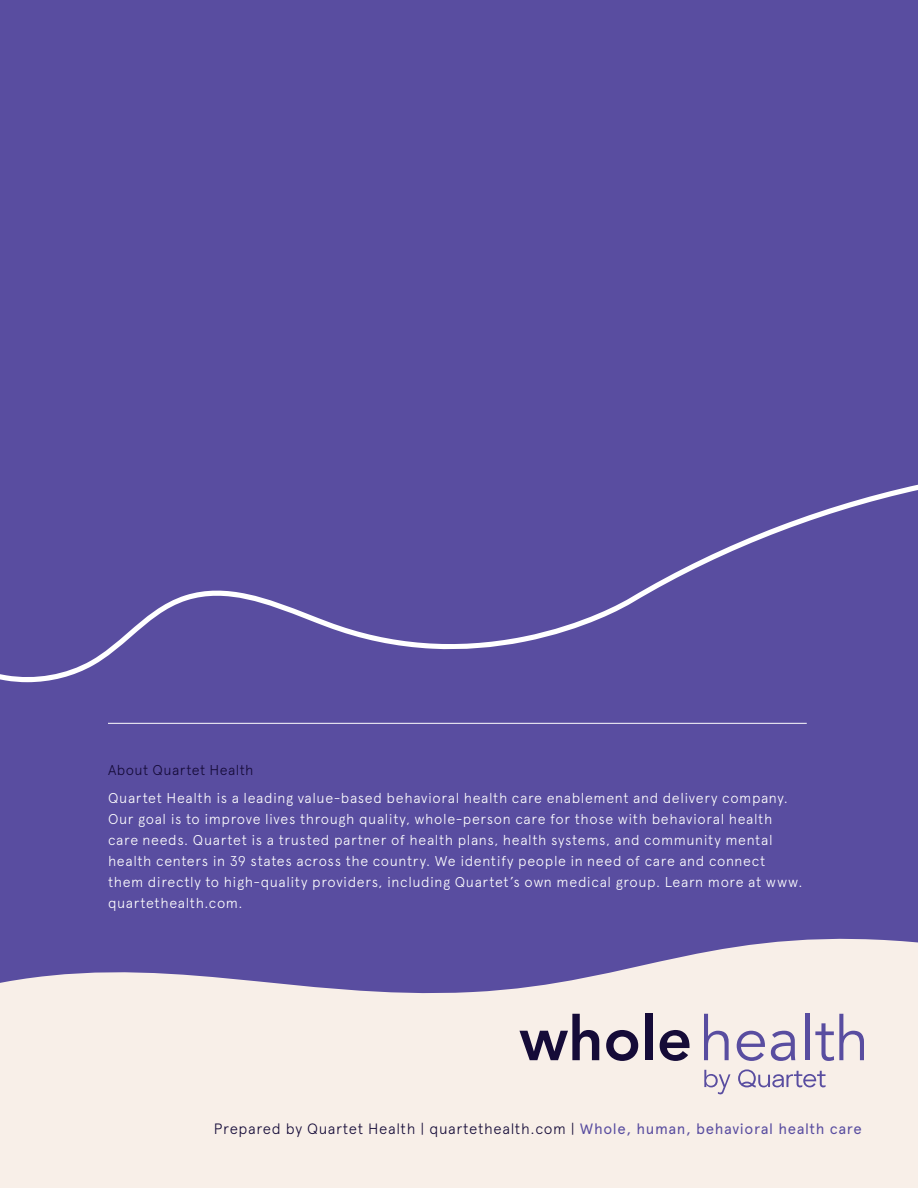
<style>
.page{position:relative;width:918px;height:1188px;background:#fff}
.page>*{position:absolute;margin:0;border:0;box-sizing:border-box;transform-origin:0 0}
.t1{font:300 15px "Apercu Pro";letter-spacing:.04em;color:#150b38}
.t2{font:300 14.25px/21px "Apercu Pro";letter-spacing:.045em;color:#fff}
.sub_heading{font:300 14.25px "Apercu Pro";letter-spacing:.03em;color:#150b38}
.s1{font-weight:400;color:#594da0}
</style>
<div class="page">
<div style="left:0;top:0;width:918px;height:700px;background:#594da0"></div>
<div style="left:0;top:682px;width:918px;height:239px;background:#594da0"></div>
<svg style="left:0;top:921px;width:918px;height:267px;background:#d8ced9"></svg>
<svg style="left:519px;top:1014px;width:80px;height:46px;background:#a49ba7"></svg>
<svg style="left:606px;top:1030px;width:32px;height:31px"></svg>
<div style="left:645px;top:1014px;width:8px;height:46px;background:#150b38"></div>
<svg style="left:660px;top:1030px;width:29px;height:31px"></svg>
<svg style="left:704px;top:1014px;width:25px;height:46px"></svg>
<svg style="left:737px;top:1031px;width:28px;height:30px"></svg>
<svg style="left:771px;top:1031px;width:24px;height:30px"></svg>
<hr style="left:805px;top:1014px;width:4px;height:46px;background:#594da0">
<svg style="left:815px;top:1014px;width:49px;height:47px;background:#cec5d5"></svg>
<svg style="left:738px;top:1069px;width:88px;height:18px;background:#cac0d3"></svg>
<svg style="left:704px;top:1070px;width:26px;height:25px"></svg>
<hr style="left:108px;top:723px;width:699px;height:1px;background:#fff">
<svg style="left:0;top:484px;width:918px;height:198px"></svg>
<p class="sub_heading" style="left:108px;top:759px;width:147px">About Quartet Health</p>
<p class="t2" style="left:108px;top:786px;width:696px">Quartet Health is a leading value-based behavioral health care enablement and delivery company.<br>Our goal is to improve lives through quality, whole-person care for those with behavioral health care needs. Quartet is a trusted partner of health plans, health systems, and community mental health centers in 39 states across the country. We identify people in need of care and connect them directly to high-quality providers, including Quartet’s own medical group. Learn more at www. quartethealth.com.</p>
<p class="t1" style="left:214px;top:1117px;width:650px">Prepared by Quartet Health | quartethealth.com | <span class="s1">Whole, human, behavioral health care</span></p>
</div>
